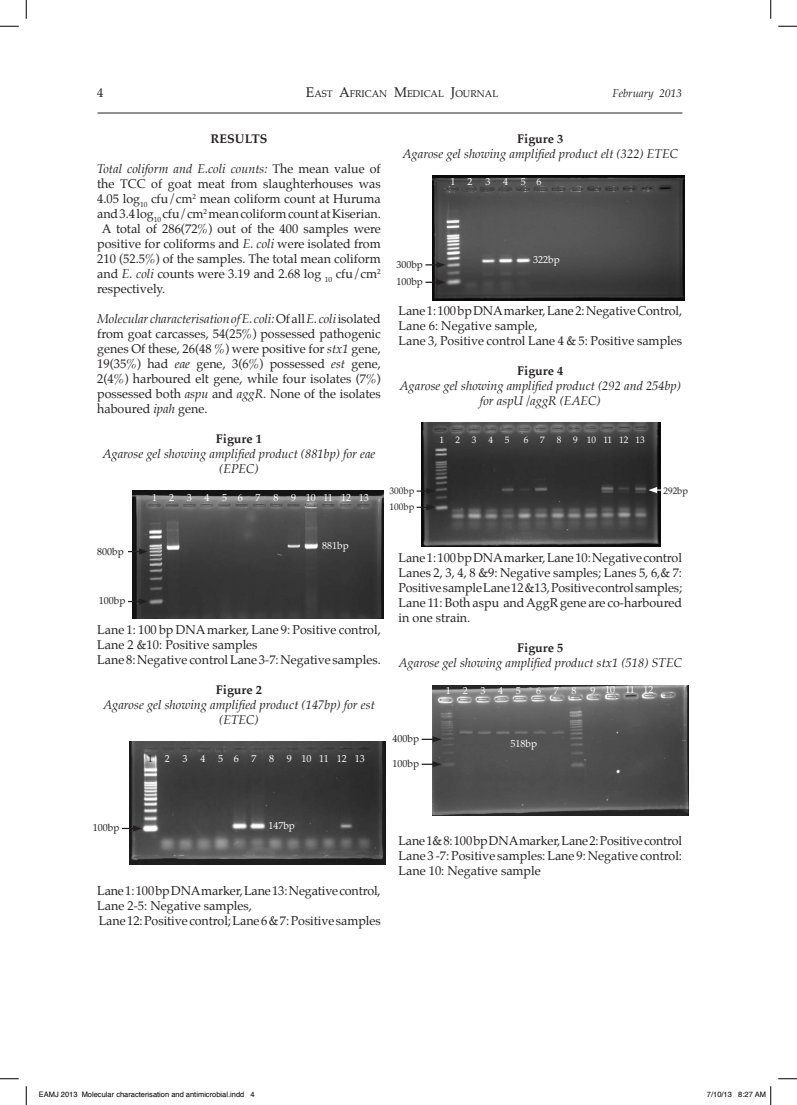
<style>
.page{position:relative;width:797px;height:1105px;background:#fff}
.page>*{position:absolute;margin:0;border:0;box-sizing:border-box;transform-origin:0 0}
.Body_Text{font:12.5px/15px "Palatino";color:#231f20;text-align:justify}
.t1{font:italic 12.5px/15px "Palatino";color:#231f20;text-align:center}
.tab_fig{font:700 12.5px "Palatino";color:#231f20}
.Sub_heading{font:700 12.5px "Palatino";color:#231f20}
.t2{font:italic 11.25px "Palatino";color:#231f20}
.t3{font:10px "Palatino";color:#fff}
.t4{font:10px "Palatino";color:#231f20}
.t5{font:9.62px "Palatino";color:#231f20}
.t6{font:9.25px "Palatino";color:#fff}
.t7{font:9.25px "Palatino";color:#231f20}
.t8{font:7.5px "Helvetica";color:#000}
.s1{font-size:13.75px}
.s2{font-style:italic}
.s3{color:#fff}
</style>
<div class="page">
<hr style="left:97px;top:113px;width:585px;height:1px;background:#231f20">
<img style="left:132px;top:490px;width:251px;height:129px">
<svg style="left:128px;top:548px;width:20px;height:7px"></svg>
<svg style="left:128px;top:598px;width:20px;height:7px"></svg>
<img style="left:129px;top:741px;width:256px;height:123px">
<svg style="left:122px;top:825px;width:20px;height:7px"></svg>
<img style="left:432px;top:175px;width:252px;height:125px">
<svg style="left:425px;top:279px;width:20px;height:6px"></svg>
<svg style="left:425px;top:262px;width:20px;height:6px"></svg>
<img style="left:421px;top:423px;width:240px;height:124px">
<svg style="left:416px;top:504px;width:19px;height:6px"></svg>
<svg style="left:416px;top:488px;width:19px;height:6px"></svg>
<svg style="left:648px;top:487px;width:13px;height:6px"></svg>
<img style="left:433px;top:686px;width:255px;height:129px">
<svg style="left:421px;top:761px;width:20px;height:6px"></svg>
<svg style="left:421px;top:736px;width:20px;height:6px"></svg>
<svg style="left:0;top:25px;width:19px;height:2px"></svg>
<svg style="left:778px;top:25px;width:19px;height:2px"></svg>
<svg style="left:0;top:1078px;width:19px;height:1px"></svg>
<svg style="left:778px;top:1078px;width:19px;height:1px"></svg>
<svg style="left:25px;top:0;width:2px;height:19px"></svg>
<svg style="left:25px;top:1086px;width:2px;height:19px"></svg>
<svg style="left:770px;top:0;width:1px;height:19px"></svg>
<svg style="left:770px;top:1086px;width:1px;height:19px"></svg>
<p class="Body_Text" style="left:97px;top:85px;width:8px">4</p>
<p class="t5" style="left:306px;top:85px;width:194px"><span class="s1">E</span>AST <span class="s1">A</span>FRICAN <span class="s1">M</span>EDICAL <span class="s1">J</span>OURNAL</p>
<p class="t2" style="left:612px;top:83px;width:71px">February 2013</p>
<p class="Sub_heading" style="left:211px;top:128px;width:58px">RESULTS</p>
<p class="Body_Text" style="left:97px;top:161px;width:285px"><span class="s2">Total coliform and E.coli counts:</span> The mean value of the TCC of goat meat from slaughterhouses was 4.05 log<sub>10</sub> cfu/cm<sup>2</sup> mean coliform count at Huruma and 3.4 log<sub>10</sub> cfu/cm<sup>2</sup> mean coliform count at Kiserian.</p>
<p class="Body_Text" style="left:97px;top:221px;width:285px;text-indent:5px">A total of 286(72%) out of the 400 samples were positive for coliforms and <span class="s2">E. coli</span> were isolated from 210 (52.5%) of the samples. The total mean coliform and <span class="s2">E. coli</span> counts were 3.19 and 2.68 log <sub>10</sub> cfu/cm<sup>2 </sup>respectively.</p>
<p class="Body_Text" style="left:97px;top:311px;width:285px"><span class="s2">Molecular characterisation of E. coli:</span> Of all <span class="s2">E. coli</span> isolated from goat carcasses, 54(25%) possessed pathogenic genes Of these, 26(48 %) were positive for <span class="s2">stx1</span> gene, 19(35%) had <span class="s2">eae</span> gene, 3(6%) possessed <span class="s2">est</span> gene, 2(4%) harboured elt gene, while four isolates (7%) possessed both <span class="s2">aspu</span> and <span class="s2">aggR</span>. None of the isolates haboured <span class="s2">ipah</span> gene.</p>
<p class="tab_fig" style="left:216px;top:428px;width:48px">Figure 1</p>
<p class="t1" style="left:102px;top:446px;width:274px">Agarose gel showing amplified product (881bp) for eae (EPEC)</p>
<p class="tab_fig" style="left:517px;top:128px;width:48px">Figure 3</p>
<p class="t1" style="left:402px;top:146px;width:277px">Agarose gel showing amplified product elt (322) ETEC</p>
<p class="t3" style="left:450px;top:173px;width:24px">1 2</p>
<p class="t3" style="left:485px;top:173px;width:6px">3</p>
<p class="t3" style="left:503px;top:173px;width:6px">4</p>
<p class="t3" style="left:521px;top:173px;width:22px">5 6</p>
<p class="t4" style="left:396px;top:256px;width:28px">300bp</p>
<p class="t3" style="left:533px;top:251px;width:28px">322bp</p>
<p class="t4" style="left:396px;top:273px;width:28px">100bp</p>
<p class="Body_Text" style="left:398px;top:304px;width:285px">Lane 1: 100 bp DNA marker, Lane 2: Negative Control,<br>Lane 6: Negative sample,</p>
<p class="Body_Text" style="left:398px;top:334px;width:285px">Lane 3, Positive control Lane 4 &amp; 5: Positive samples</p>
<p class="tab_fig" style="left:517px;top:360px;width:48px">Figure 4</p>
<p class="t1" style="left:399px;top:378px;width:283px">Agarose gel showing amplified product (292 and 254bp) for aspU /aggR (EAEC)</p>
<p class="t6" style="left:439px;top:432px;width:22px">1 2</p>
<p class="t6" style="left:472px;top:432px;width:6px">3</p>
<p class="t6" style="left:488px;top:432px;width:6px">4</p>
<p class="t6" style="left:505px;top:432px;width:6px">5</p>
<p class="t6" style="left:523px;top:432px;width:6px">6</p>
<p class="t6" style="left:540px;top:432px;width:6px">7</p>
<p class="t6" style="left:556px;top:432px;width:6px">8</p>
<p class="t6" style="left:573px;top:432px;width:73px">9 10 11 12 13</p>
<p class="t3" style="left:152px;top:489px;width:24px">1 2</p>
<p class="t3" style="left:187px;top:489px;width:6px">3</p>
<p class="t3" style="left:204px;top:489px;width:6px">4</p>
<p class="t3" style="left:222px;top:489px;width:22px">5 6</p>
<p class="t3" style="left:255px;top:489px;width:6px">7</p>
<p class="t3" style="left:273px;top:489px;width:6px">8</p>
<p class="t3" style="left:291px;top:489px;width:79px">9 10 11 12 13</p>
<p class="t7" style="left:389px;top:483px;width:26px">300bp</p>
<p class="t7" style="left:663px;top:483px;width:26px">292bp</p>
<p class="t7" style="left:389px;top:499px;width:26px">100bp</p>
<p class="t4" style="left:97px;top:543px;width:28px">800bp</p>
<p class="t4" style="left:99px;top:593px;width:28px">100bp</p>
<p class="t3" style="left:322px;top:537px;width:28px">881bp</p>
<p class="Body_Text" style="left:97px;top:622px;width:285px">Lane 1: 100 bp DNA marker, Lane 9: Positive control,<br>Lane 2 &amp;10: Positive samples</p>
<p class="Body_Text" style="left:97px;top:652px;width:285px">Lane 8: Negative control Lane 3-7: Negative samples.</p>
<p class="tab_fig" style="left:216px;top:679px;width:48px">Figure 2</p>
<p class="t1" style="left:103px;top:697px;width:273px">Agarose gel showing amplified product (147bp) for est (ETEC)</p>
<p class="t4" style="left:148px;top:750px;width:24px">1 <span class="s3">2</span></p>
<p class="t3" style="left:183px;top:750px;width:6px">3</p>
<p class="t3" style="left:200px;top:750px;width:6px">4</p>
<p class="t3" style="left:218px;top:750px;width:22px">5 6</p>
<p class="t3" style="left:251px;top:750px;width:6px">7</p>
<p class="t3" style="left:269px;top:750px;width:6px">8</p>
<p class="t3" style="left:287px;top:750px;width:79px">9 10 11 12 13</p>
<p class="Body_Text" style="left:398px;top:550px;width:285px">Lane 1: 100 bp DNA marker, Lane 10: Negative control Lanes 2, 3, 4, 8 &amp;9: Negative samples; Lanes 5, 6,&amp; 7:<br>Positive sample Lane 12 &amp;13, Positive control samples; Lane 11: Both aspu and AggR gene are co-harboured in one strain.</p>
<p class="tab_fig" style="left:517px;top:637px;width:48px">Figure 5</p>
<p class="t1" style="left:398px;top:655px;width:285px">Agarose gel showing amplified product stx1 (518) STEC</p>
<p class="t3" style="left:445px;top:682px;width:24px">1 2</p>
<p class="t3" style="left:480px;top:682px;width:6px">3</p>
<p class="t3" style="left:498px;top:682px;width:6px">4</p>
<p class="t3" style="left:516px;top:682px;width:6px">5</p>
<p class="t3" style="left:536px;top:682px;width:6px">6</p>
<p class="t3" style="left:554px;top:682px;width:6px">7</p>
<p class="t3" style="left:571px;top:682px;width:6px">8</p>
<p class="t3" style="left:590px;top:681px;width:64px">9 10 11 12</p>
<p class="t4" style="left:392px;top:730px;width:28px">400bp</p>
<p class="t4" style="left:392px;top:755px;width:28px">100bp</p>
<p class="t3" style="left:510px;top:735px;width:28px">518bp</p>
<p class="t4" style="left:93px;top:820px;width:28px">100bp</p>
<p class="t3" style="left:268px;top:817px;width:28px">147bp</p>
<p class="Body_Text" style="left:97px;top:883px;width:285px">Lane 1: 100 bp DNA marker, Lane 13: Negative control,<br>Lane 2-5: Negative samples,</p>
<p class="Body_Text" style="left:99px;top:913px;width:283px">Lane 12: Positive control; Lane 6 &amp; 7: Positive samples</p>
<p class="Body_Text" style="left:398px;top:833px;width:285px">Lane 1&amp; 8: 100 bp DNA marker, Lane 2: Positive control</p>
<p class="Body_Text" style="left:398px;top:848px;width:285px">Lane 3 -7: Positive samples: Lane 9: Negative control:<br>Lane 10: Negative sample</p>
<p class="t8" style="left:39px;top:1089px;width:217px">EAMJ 2013 Molecular characterisation and antimicrobial.indd 4</p>
<p class="t8" style="left:707px;top:1089px;width:61px">7/10/13 8:27 AM</p>
</div>
